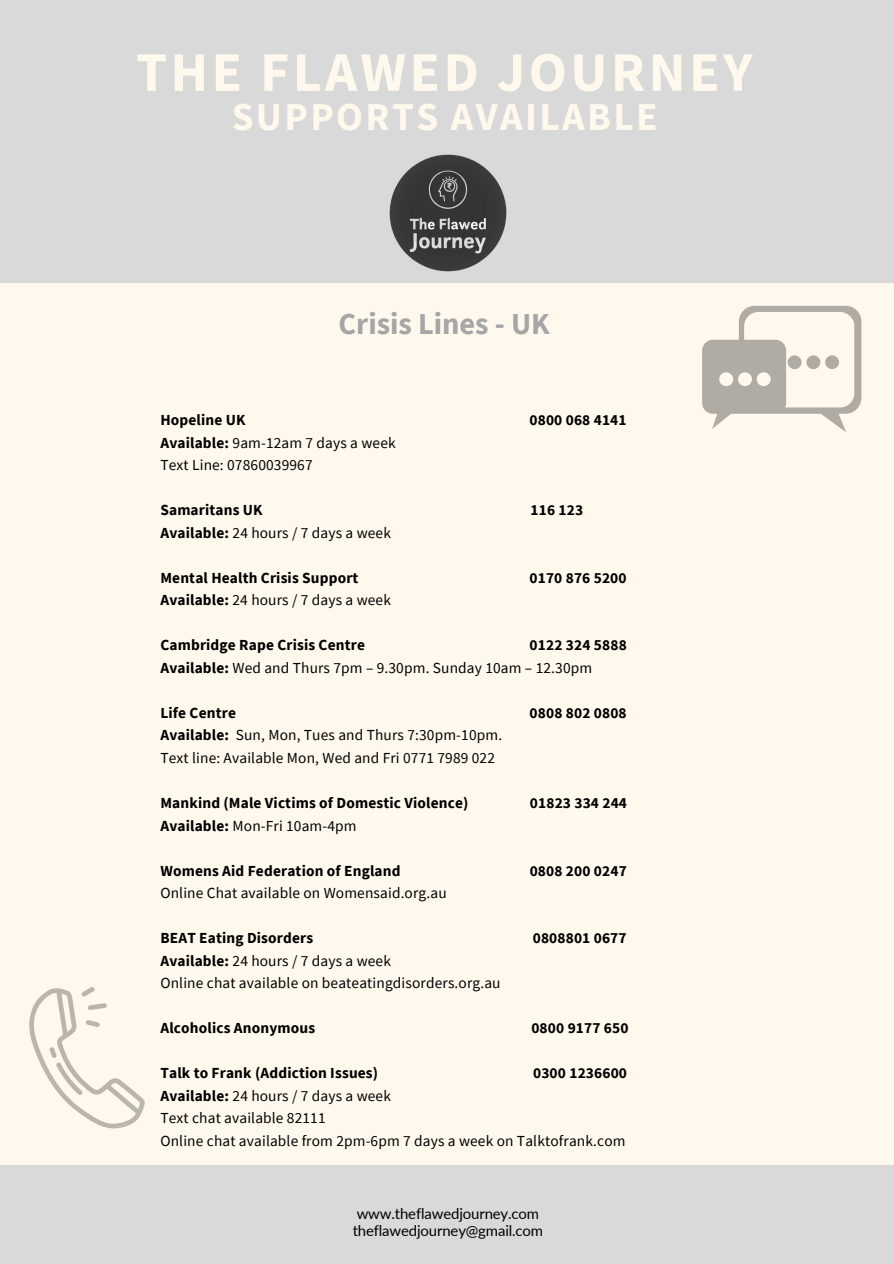
<style>
.page{position:relative;width:894px;height:1264px;background:#fff}
.page>*{position:absolute;margin:0;border:0;box-sizing:border-box;transform-origin:0 0}
.t1{font:700 55.95px "Source Sans Pro";letter-spacing:.06em;color:#fff9ed}
.t2{font:700 39.45px "Source Sans Pro";letter-spacing:.06em;color:#fff9ed}
.t3{font:700 30.3px "Source Sans Pro";color:#a6a6a6}
.t4{font:15.3px "Source Sans Pro";letter-spacing:.01em;color:#000}
.t5{font:700 15.3px "Source Sans Pro";letter-spacing:.01em;color:#000}
.t6{font:14.85px "Lato";letter-spacing:-.01em;color:#000}
.s1{font-weight:700}
</style>
<div class="page">
<div style="left:0;top:0;width:893px;height:1263px;background:#fff9ed"></div>
<div style="left:0;top:0;width:893px;height:283px;background:#d9d9d9"></div>
<div style="left:0;top:1165px;width:893px;height:98px;background:#d9d9d9"></div>
<img style="left:389px;top:154px;width:118px;height:118px">
<svg style="left:702px;top:306px;width:158px;height:126px"></svg>
<svg style="left:29px;top:987px;width:116px;height:142px"></svg>
<p class="t1" style="left:136px;top:36px;width:618px">THE FLAWED JOURNEY</p>
<p class="t2" style="left:232px;top:91px;width:427px">SUPPORTS AVAILABLE</p>
<p class="t3" style="left:338px;top:304px;width:213px">Crisis Lines - UK</p>
<p class="t5" style="left:160px;top:410px;width:87px">Hopeline UK</p>
<p class="t5" style="left:529px;top:410px;width:99px">0800 068 4141</p>
<p class="t4" style="left:160px;top:432px;width:237px"><span class="s1">Available:</span> 9am-12am 7 days a week</p>
<p class="t4" style="left:160px;top:455px;width:154px">Text Line: 07860039967</p>
<p class="t5" style="left:160px;top:500px;width:104px">Samaritans UK</p>
<p class="t5" style="left:530px;top:500px;width:54px">116 123</p>
<p class="t4" style="left:160px;top:522px;width:232px"><span class="s1">Available:</span> 24 hours / 7 days a week</p>
<p class="t5" style="left:160px;top:567px;width:199px">Mental Health Crisis Support</p>
<p class="t5" style="left:529px;top:567px;width:99px">0170 876 5200</p>
<p class="t4" style="left:160px;top:590px;width:232px"><span class="s1">Available:</span> 24 hours / 7 days a week</p>
<p class="t5" style="left:160px;top:635px;width:206px">Cambridge Rape Crisis Centre</p>
<p class="t5" style="left:529px;top:635px;width:99px">0122 324 5888</p>
<p class="t4" style="left:160px;top:657px;width:433px"><span class="s1">Available:</span> Wed and Thurs 7pm – 9.30pm. Sunday 10am – 12.30pm</p>
<p class="t5" style="left:160px;top:702px;width:77px">Life Centre</p>
<p class="t5" style="left:529px;top:702px;width:99px">0808 802 0808</p>
<p class="t4" style="left:160px;top:725px;width:343px"><span class="s1">Available:</span> Sun, Mon, Tues and Thurs 7:30pm-10pm.</p>
<p class="t4" style="left:160px;top:748px;width:336px">Text line: Available Mon, Wed and Fri 0771 7989 022</p>
<p class="t5" style="left:160px;top:793px;width:309px">Mankind (Male Victims of Domestic Violence)</p>
<p class="t5" style="left:529px;top:793px;width:99px">01823 334 244</p>
<p class="t4" style="left:160px;top:815px;width:198px"><span class="s1">Available:</span> Mon-Fri 10am-4pm</p>
<p class="t5" style="left:160px;top:860px;width:241px">Womens Aid Federation of England</p>
<p class="t5" style="left:529px;top:860px;width:99px">0808 200 0247</p>
<p class="t4" style="left:160px;top:883px;width:288px">Online Chat available on Womensaid.org.au</p>
<p class="t5" style="left:160px;top:928px;width:154px">BEAT Eating Disorders</p>
<p class="t5" style="left:532px;top:928px;width:95px">0808801 0677</p>
<p class="t4" style="left:160px;top:950px;width:232px"><span class="s1">Available:</span> 24 hours / 7 days a week</p>
<p class="t4" style="left:160px;top:973px;width:341px">Online chat available on beateatingdisorders.org.au</p>
<p class="t5" style="left:160px;top:1018px;width:156px">Alcoholics Anonymous</p>
<p class="t5" style="left:531px;top:1018px;width:99px">0800 9177 650</p>
<p class="t5" style="left:160px;top:1063px;width:219px">Talk to Frank (Addiction Issues)</p>
<p class="t5" style="left:533px;top:1063px;width:95px">0300 1236600</p>
<p class="t4" style="left:160px;top:1085px;width:232px"><span class="s1">Available:</span> 24 hours / 7 days a week</p>
<p class="t4" style="left:160px;top:1108px;width:167px">Text chat available 82111</p>
<p class="t4" style="left:160px;top:1130px;width:466px">Online chat available from 2pm-6pm 7 days a week on Talktofrank.com</p>
<p class="t6" style="left:356px;top:1204px;width:184px">www.theflawedjourney.com</p>
<p class="t6" style="left:352px;top:1221px;width:192px">theflawedjourney@gmail.com</p>
</div>
